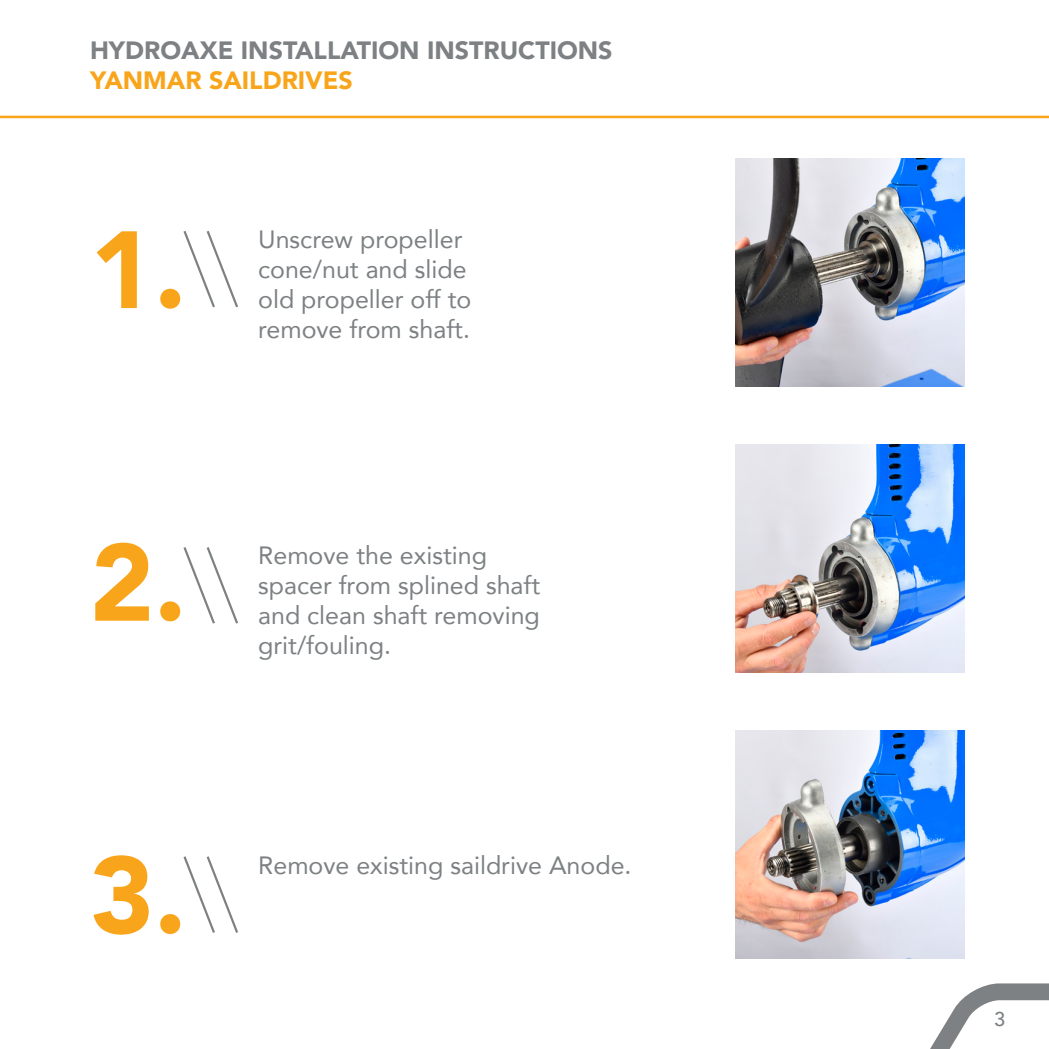
<style>
.page{position:relative;width:1049px;height:1049px;background:#fff}
.page>*{position:absolute;margin:0;border:0;box-sizing:border-box;transform-origin:0 0}
.t1{font:900 108.5px "Avenir";color:#f9a51b}
.t2{font:25px/30px "Avenir";color:#7d8183}
.t3{font:900 25px "Avenir";color:#7d8183}
.t4{font:900 25px "Avenir";color:#f9a51b}
.t5{font:500 20px "Avenir";color:#7d8183}
</style>
<div class="page">
<svg style="left:183px;top:231px;width:55px;height:77px"></svg>
<svg style="left:183px;top:547px;width:55px;height:77px"></svg>
<svg style="left:183px;top:856px;width:55px;height:77px"></svg>
<img style="left:735px;top:158px;width:107px;height:229px">
<img style="left:735px;top:444px;width:107px;height:229px">
<img style="left:735px;top:730px;width:107px;height:229px">
<svg style="left:842px;top:115px;width:207px;height:934px"></svg>
<hr style="left:0;top:116px;width:1049px;height:2px;background:#f9a51b">
<p class="t3" style="left:90px;top:29px;width:524px">HYDROAXE INSTALLATION INSTRUCTIONS</p>
<p class="t4" style="left:90px;top:59px;width:264px">YANMAR SAILDRIVES</p>
<p class="t1" style="left:90px;top:177px;width:98px">1.</p>
<p class="t2" style="left:258px;top:224px;width:215px">Unscrew propeller cone/nut and slide old propeller off to remove from shaft.</p>
<p class="t1" style="left:90px;top:490px;width:98px">2.</p>
<p class="t1" style="left:90px;top:802px;width:98px">3.</p>
<p class="t2" style="left:258px;top:540px;width:284px">Remove the existing spacer from splined shaft and clean shaft removing grit/fouling.</p>
<p class="t2" style="left:258px;top:849px;width:375px">Remove existing saildrive Anode.</p>
<p class="t5" style="left:994px;top:1002px;width:13px">3</p>
</div>
